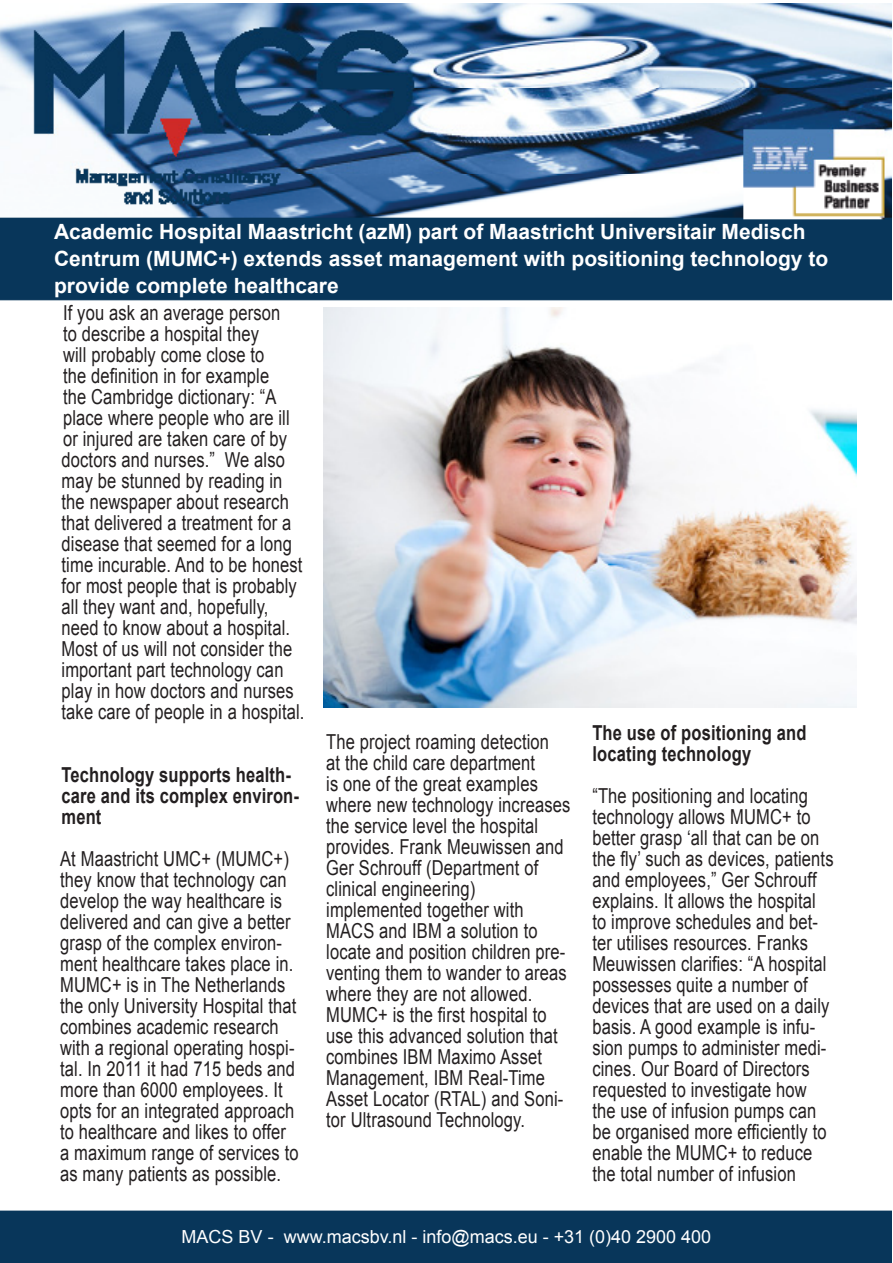
<style>
.page{position:relative;width:893px;height:1263px;background:#fff}
.page>*{position:absolute;margin:0;border:0;box-sizing:border-box;transform-origin:0 0}
.t1{font:700 21px/27px "Arial";color:#fff}
.t2{font:20.7px/21px "Arial";letter-spacing:.01em;color:#231f20;scale:.8 1}
.t3{font:700 20.7px/21px "Arial";letter-spacing:.01em;color:#231f20;scale:.8 1}
.t4{font:18px "Arial";color:#fff}
</style>
<div class="page">
<img style="left:0;top:3px;width:892px;height:1260px">
<img style="left:323px;top:307px;width:534px;height:400px">
<p class="t1" style="left:54px;top:219px;width:776px">Academic Hospital Maastricht (azM) part of Maastricht Universitair Medisch<br>Centrum (MUMC+) extends asset management with positioning technology to provide complete healthcare</p>
<p class="t2" style="left:62px;top:303px;width:305px">If you ask an average person<br>to describe a hospital they<br>will probably come close to<br>the definition in for example<br>the Cambridge dictionary: “A place where people who are ill or injured are taken care of by doctors and nurses.” We also may be stunned by reading in the newspaper about research that delivered a treatment for a disease that seemed for a long time incurable. And to be honest for most people that is probably all they want and, hopefully, need to know about a hospital.<br>Most of us will not consider the important part technology can play in how doctors and nurses take care of people in a hospital.</p>
<p class="t3" style="left:592px;top:723px;width:269px">The use of positioning and locating technology</p>
<p class="t2" style="left:592px;top:786px;width:271px">“The positioning and locating</p>
<p class="t2" style="left:592px;top:807px;width:303px">technology allows MUMC+ to better grasp ‘all that can be on the fly’ such as devices, patients and employees,” Ger Schrouff explains. It allows the hospital to improve schedules and bet&shy;ter utilises resources. Franks<br>Meuwissen clarifies: “A hospital possesses quite a number of devices that are used on a daily basis. A good example is infu&shy;sion pumps to administer medi&shy;cines. Our Board of Directors requested to investigate how the use of infusion pumps can be organised more efficiently to enable the MUMC+ to reduce the total number of infusion</p>
<p class="t2" style="left:326px;top:732px;width:280px">The project roaming detection</p>
<p class="t2" style="left:326px;top:753px;width:307px">at the child care department<br>is one of the great examples where new technology increases the service level the hospital provides. Frank Meuwissen and<br>Ger Schrouff (Department of clinical engineering)</p>
<p class="t2" style="left:326px;top:900px;width:302px">implemented together with<br>MACS and IBM a solution to locate and position children pre&shy;venting them to wander to areas where they are not allowed.<br>MUMC+ is the first hospital to use this advanced solution that combines IBM Maximo Asset<br>Management, IBM Real-Time<br>Asset Locator (RTAL) and Soni&shy;tor Ultrasound Technology.</p>
<p class="t3" style="left:62px;top:765px;width:298px">Technology supports health&shy;care and its complex environ&shy;ment</p>
<p class="t2" style="left:60px;top:849px;width:300px">At Maastricht UMC+ (MUMC+) they know that technology can develop the way healthcare is delivered and can give a better grasp of the complex environ&shy;ment healthcare takes place in.<br>MUMC+ is in The Netherlands the only University Hospital that combines academic research with a regional operating hospi&shy;tal. In 2011 it had 715 beds and more than 6000 employees. It opts for an integrated approach to healthcare and likes to offer a maximum range of services to as many patients as possible.</p>
<p class="t4" style="left:182px;top:1225px;width:531px">MACS BV - www.macsbv.nl - info@macs.eu - +31 (0)40 2900 400</p>
</div>
